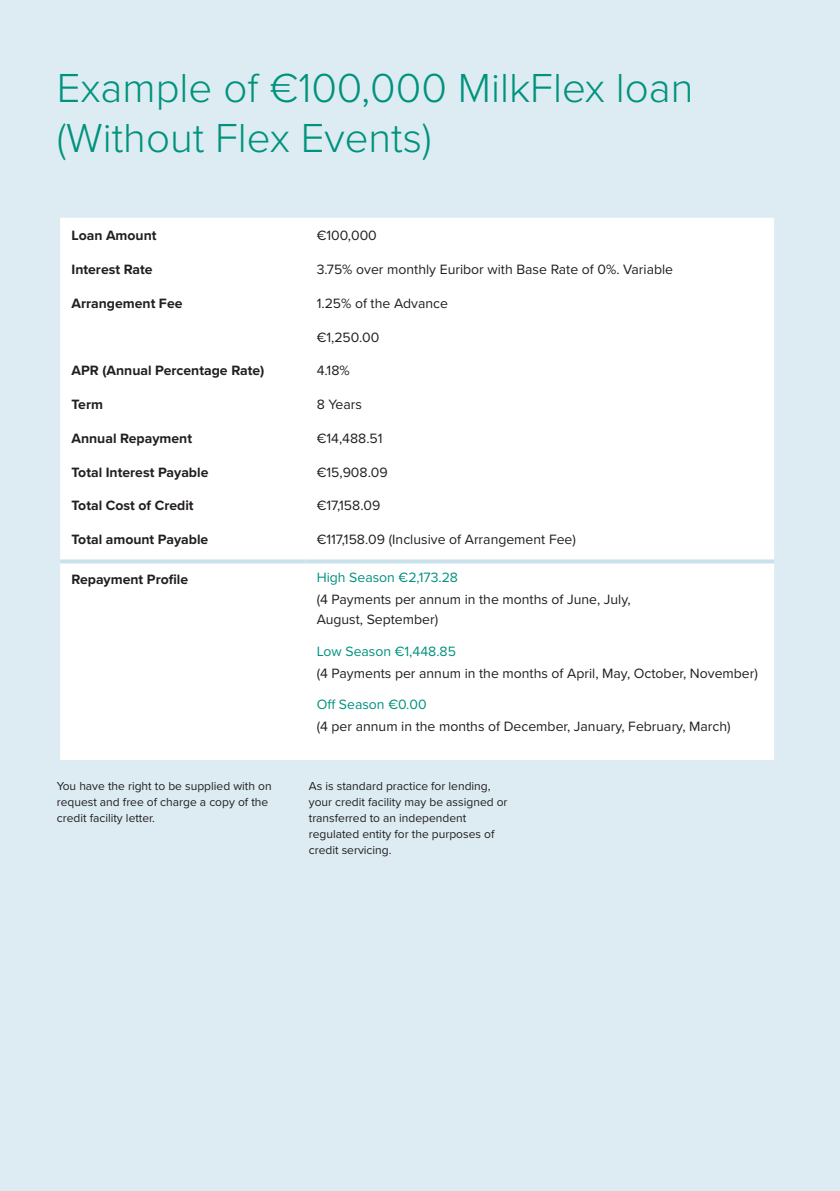
<style>
.page{position:relative;width:840px;height:1191px;background:#fff}
.page>*{position:absolute;margin:0;border:0;box-sizing:border-box;transform-origin:0 0}
.t1{font:300 42px/50.4px "Proxima Nova";color:#00927d}
.Table_Body{font:14px/22px "Proxima Nova";color:#231f20}
.Table_Body-2{font:700 14px "Proxima Nova";color:#231f20}
.Ts_Cs{font:12px/16px "Proxima Nova";color:#231f20}
.s1{color:#00927d}
</style>
<div class="page">
<div style="left:0;top:0;width:839px;height:1191px;background:#dcecf2"></div>
<div style="left:60px;top:218px;width:713px;height:542px;background:#fff"></div>
<svg style="left:60px;top:559px;width:245px;height:4px"></svg>
<svg style="left:305px;top:559px;width:468px;height:4px;fill:#c8e1eb"></svg>
<h1 class="t1" style="left:57px;top:63px;width:637px">Example of €100,000 MilkFlex loan (Without Flex Events)</h1>
<p class="Table_Body-2" style="left:71px;top:227px;width:86px">Loan Amount</p>
<p class="Table_Body" style="left:316px;top:225px;width:62px">€100,000</p>
<p class="Table_Body-2" style="left:71px;top:261px;width:82px">Interest Rate</p>
<p class="Table_Body" style="left:316px;top:258px;width:358px">3.75% over monthly Euribor with Base Rate of 0%. Variable</p>
<p class="Table_Body-2" style="left:71px;top:295px;width:112px">Arrangement Fee</p>
<p class="Table_Body" style="left:316px;top:292px;width:133px">1.25% of the Advance</p>
<p class="Table_Body" style="left:316px;top:326px;width:64px">€1,250.00</p>
<p class="Table_Body-2" style="left:71px;top:362px;width:194px">APR (Annual Percentage Rate)</p>
<p class="Table_Body" style="left:316px;top:360px;width:35px">4.18%</p>
<p class="Table_Body-2" style="left:71px;top:396px;width:33px">Term</p>
<p class="Table_Body" style="left:316px;top:394px;width:47px">8 Years</p>
<p class="Table_Body-2" style="left:71px;top:430px;width:122px">Annual Repayment</p>
<p class="Table_Body" style="left:316px;top:427px;width:67px">€14,488.51</p>
<p class="Table_Body-2" style="left:71px;top:463px;width:138px">Total Interest Payable</p>
<p class="Table_Body" style="left:316px;top:461px;width:72px">€15,908.09</p>
<p class="Table_Body-2" style="left:71px;top:497px;width:123px">Total Cost of Credit</p>
<p class="Table_Body" style="left:316px;top:495px;width:65px">€17,158.09</p>
<p class="Table_Body-2" style="left:71px;top:531px;width:138px">Total amount Payable</p>
<p class="Table_Body" style="left:316px;top:528px;width:260px">€117,158.09 (Inclusive of Arrangement Fee)</p>
<p class="Table_Body-2" style="left:71px;top:571px;width:118px">Repayment Profile</p>
<p class="Table_Body" style="left:316px;top:566px;width:315px"><span class="s1">High Season €2,173.28<br></span>(4 Payments per annum in the months of June, July,</p>
<p class="Table_Body" style="left:316px;top:608px;width:123px">August, September)</p>
<p class="Table_Body" style="left:316px;top:640px;width:442px"><span class="s1">Low Season €1,448.85<br></span>(4 Payments per annum in the months of April, May, October, November)</p>
<p class="Table_Body" style="left:316px;top:694px;width:415px"><span class="s1">Off Season €0.00<br></span>(4 per annum in the months of December, January, February, March)</p>
<p class="Ts_Cs" style="left:57px;top:778px;width:216px">You have the right to be supplied with on request and free of charge a copy of the credit facility letter.</p>
<p class="Ts_Cs" style="left:308px;top:778px;width:200px">As is standard practice for lending, your credit facility may be assigned or transferred to an independent regulated entity for the purposes of credit servicing.</p>
</div>
